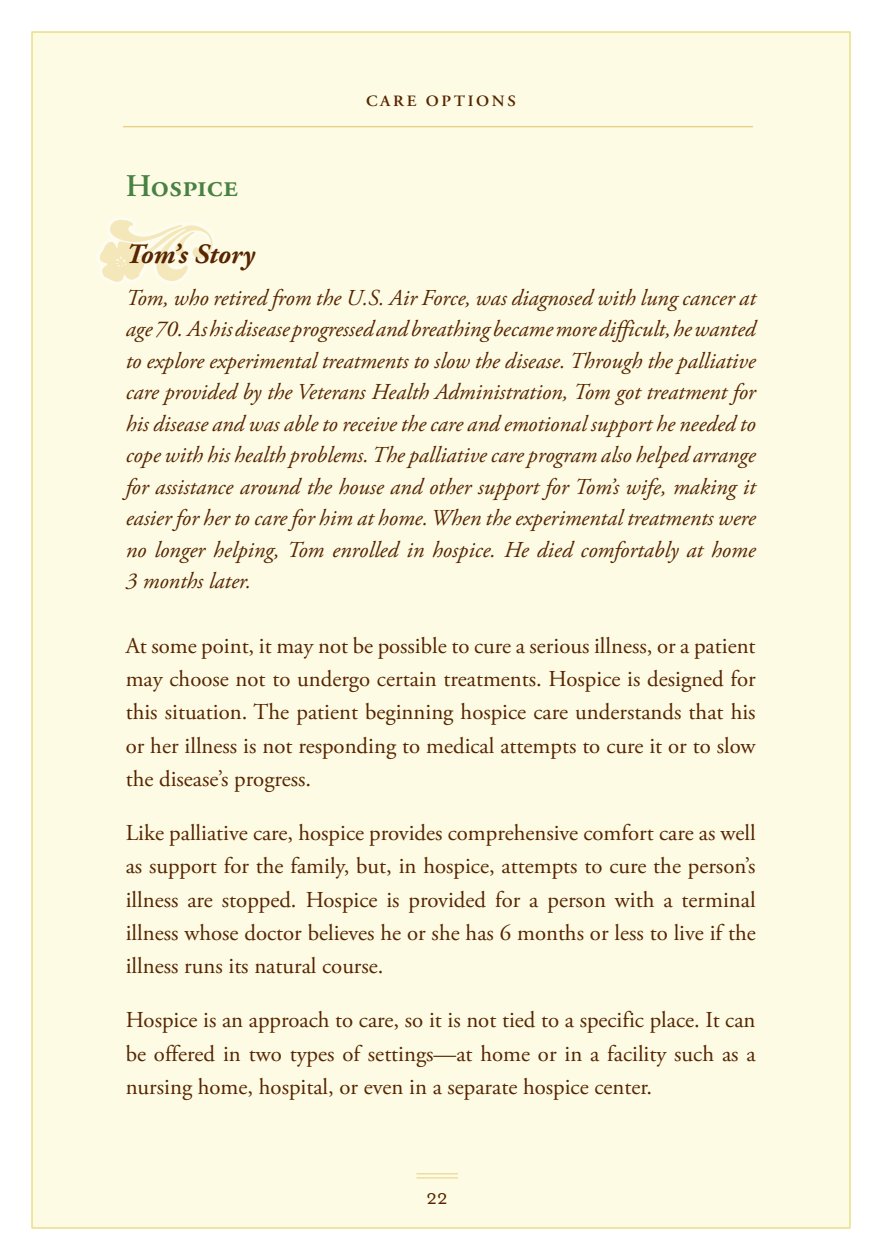
<style>
.page{position:relative;width:882px;height:1260px;background:#fff}
.page>*{position:absolute;margin:0;border:0;box-sizing:border-box;transform-origin:0 0}
.t1{font:600 31.5px "Adobe Garamond Pro";color:#488143}
.story_Title{font:italic 700 28px "Adobe Garamond Pro";color:#572500}
.t2{font:24.5px "Mrs Eaves Small Caps";color:#572500}
.Text{font:22.75px/33.2px "Adobe Garamond Pro";letter-spacing:-.005em;color:#572500;text-align:justify}
.story_body{font:italic 22.75px/31.5px "Adobe Garamond Pro";color:#572500;text-align:justify}
.t3{font:600 15.75px "Adobe Garamond Pro";letter-spacing:.16em;color:#572500;scale:1.05 1}
</style>
<div class="page">
<div style="left:32px;top:32px;width:818px;height:1196px;background:#fdfbe3;border:1px solid #e9e18d"></div>
<hr style="left:416px;top:1177px;width:42px;height:1px;background:#e8cd85">
<hr style="left:416px;top:1173px;width:42px;height:1px;background:#e8cd85">
<hr style="left:123px;top:126px;width:630px;height:1px;background:#e8cd85">
<svg style="left:97px;top:217px;width:119px;height:68px"></svg>
<p class="t1" style="left:126px;top:168px;width:114px">Hospice</p>
<p class="t3" style="left:366px;top:92px;width:144px">CARE OPTIONS</p>
<p class="story_Title" style="left:126px;top:238px;width:130px">Tom’s Story</p>
<p class="story_body" style="left:126px;top:282px;width:632px">Tom, who retired from the U.S. Air Force, was diagnosed with lung cancer at age 70. As his disease progressed and breathing became more difficult, he wanted to explore experimental treatments to slow the disease. Through the palliative care provided by the Veterans Health Administration, Tom got treatment for his disease and was able to receive the care and emotional support he needed to cope with his health problems. The palliative care program also helped arrange for assistance around the house and other support for Tom’s wife, making it easier for her to care for him at home. When the experimental treatments were no longer helping, Tom enrolled in hospice. He died comfortably at home 3 months later.</p>
<p class="Text" style="left:126px;top:630px;width:631px">At some point, it may not be possible to cure a serious illness, or a patient may choose not to undergo certain treatments. Hospice is designed for this situation. The patient beginning hospice care understands that his or her illness is not responding to medical attempts to cure it or to slow the disease’s progress.</p>
<p class="Text" style="left:126px;top:817px;width:632px">Like palliative care, hospice provides comprehensive comfort care as well as support for the family, but, in hospice, attempts to cure the person’s illness are stopped. Hospice is provided for a person with a terminal illness whose doctor believes he or she has 6 months or less to live if the illness runs its natural course.</p>
<p class="Text" style="left:126px;top:1004px;width:632px">Hospice is an approach to care, so it is not tied to a specific place. It can be offered in two types of settings—at home or in a facility such as a nursing home, hospital, or even in a separate hospice center.</p>
<p class="t2" style="left:426px;top:1184px;width:28px">2222</p>
</div>
